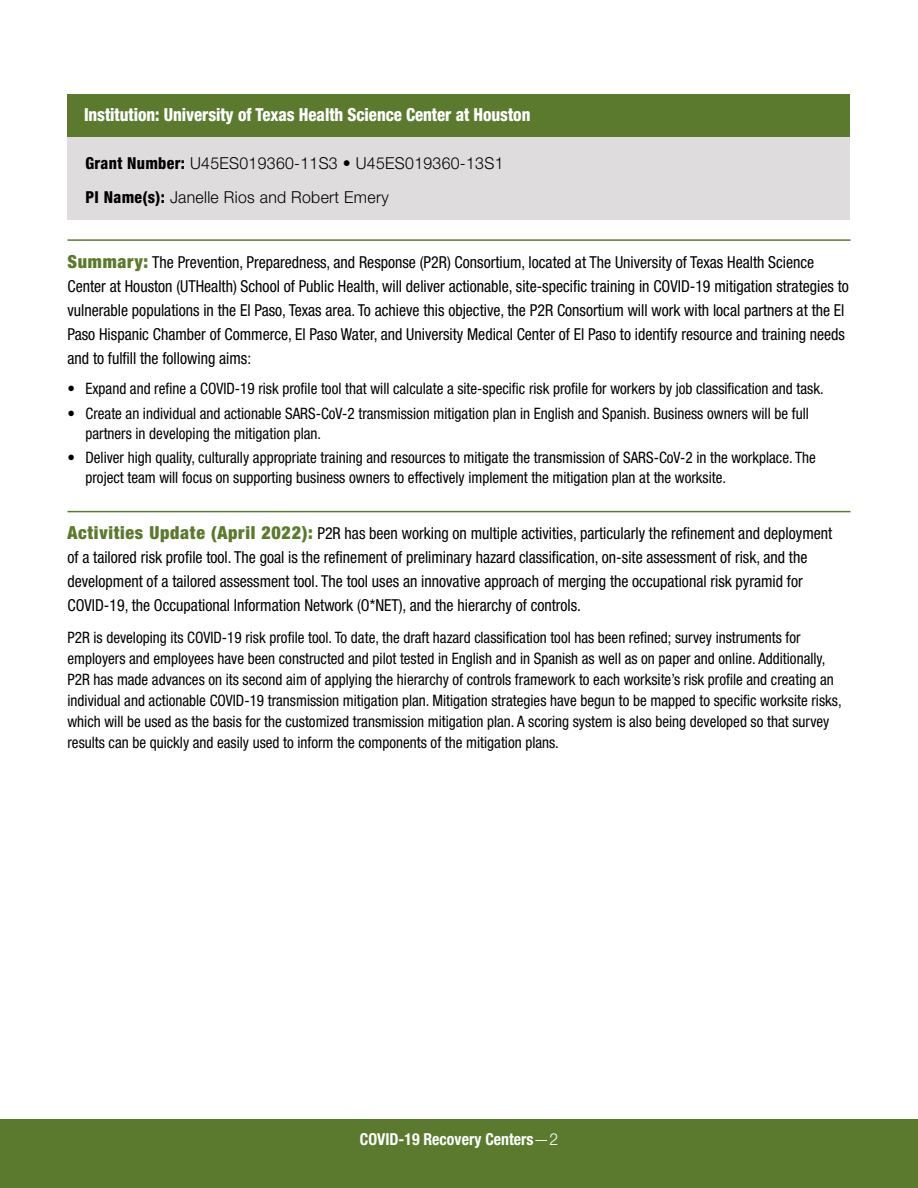
<style>
.page{position:relative;width:918px;height:1188px;background:#fff}
.page>*{position:absolute;margin:0;border:0;box-sizing:border-box;transform-origin:0 0}
.t1{font:800 condensed 18px "Helvetica Neue LT Std";letter-spacing:-.005em;color:#fff;scale:.94 1}
.Body_Colon{font:condensed 16.5px/24px "Helvetica Neue LT Std";color:#000;scale:.96 1}
.t2{font:300 16.5px "Helvetica Neue LT Std";letter-spacing:.02em;color:#000;scale:.96 1}
.t3{font:700 condensed 16.5px "Helvetica Neue LT Std";color:#fff;scale:.96 1}
.Table_Body{font:condensed 15.75px/21px "Helvetica Neue LT Std";color:#000;scale:.96 1}
.Table_Body_Bullets{font:condensed 15.75px/19.5px "Helvetica Neue LT Std";color:#000;scale:.96 1}
.s1{font-weight:800;font-stretch:condensed}
.s2{font-weight:900;font-size:18px;color:#5c7a2e}
.s3{font-weight:300;font-stretch:normal}
</style>
<div class="page">
<div style="left:0;top:1119px;width:918px;height:69px;background:#5c7a2e"></div>
<div style="left:68px;top:94px;width:782px;height:43px;background:#5c7a2e"></div>
<div style="left:68px;top:137px;width:782px;height:48px;background:#dedcdd"></div>
<div style="left:68px;top:171px;width:782px;height:49px;background:#dedcdd"></div>
<hr style="left:68px;top:239px;width:782px;height:2px;background:#5c7a2e">
<hr style="left:68px;top:511px;width:782px;height:1px;background:#5c7a2e">
<h3 class="t1" style="left:84px;top:103px;width:476px">Institution: University of Texas Health Science Center at Houston</h3>
<p class="t2" style="left:86px;top:153px;width:437px"><span class="s1">Grant Number:</span> U45ES019360-11S3 • U45ES019360-13S1</p>
<p class="t2" style="left:86px;top:187px;width:317px"><span class="s1">PI Name(s):</span> Janelle Rios and Robert Emery</p>
<p class="Body_Colon" style="left:68px;top:250px;width:816px"><span class="s2">Summary:</span> The Prevention, Preparedness, and Response (P2R) Consortium, located at The University of Texas Health Science Center at Houston (UTHealth) School of Public Health, will deliver actionable, site-specific training in COVID-19 mitigation strategies to vulnerable populations in the El Paso, Texas area. To achieve this objective, the P2R Consortium will work with local partners at the El Paso Hispanic Chamber of Commerce, El Paso Water, and University Medical Center of El Paso to identify resource and training needs and to fulfill the following aims:</p>
<p class="Table_Body_Bullets" style="left:68px;top:379px;width:789px">• Expand and refine a COVID-19 risk profile tool that will calculate a site-specific risk profile for workers by job classification and task.</p>
<p class="Table_Body_Bullets" style="left:86px;top:404px;width:755px;text-indent:-18px">• Create an individual and actionable SARS-CoV-2 transmission mitigation plan in English and Spanish. Business owners will be full partners in developing the mitigation plan.</p>
<p class="Table_Body_Bullets" style="left:86px;top:448px;width:762px;text-indent:-18px">• Deliver high quality, culturally appropriate training and resources to mitigate the transmission of SARS-CoV-2 in the workplace. The project team will focus on supporting business owners to effectively implement the mitigation plan at the worksite.</p>
<p class="Body_Colon" style="left:68px;top:521px;width:798px"><span class="s2">Activities Update (April 2022):</span> P2R has been working on multiple activities, particularly the refinement and deployment of a tailored risk profile tool. The goal is the refinement of preliminary hazard classification, on-site assessment of risk, and the development of a tailored assessment tool. The tool uses an innovative approach of merging the occupational risk pyramid for COVID-19, the Occupational Information Network (O*NET), and the hierarchy of controls.</p>
<p class="Table_Body" style="left:68px;top:627px;width:808px">P2R is developing its COVID-19 risk profile tool. To date, the draft hazard classification tool has been refined; survey instruments for employers and employees have been constructed and pilot tested in English and in Spanish as well as on paper and online. Additionally, P2R has made advances on its second aim of applying the hierarchy of controls framework to each worksite’s risk profile and creating an individual and actionable COVID-19 transmission mitigation plan. Mitigation strategies have begun to be mapped to specific worksite risks, which will be used as the basis for the customized transmission mitigation plan. A scoring system is also being developed so that survey results can be quickly and easily used to inform the components of the mitigation plans.</p>
<p class="t3" style="left:360px;top:1129px;width:208px">COVID-19 Recovery Centers<span class="s3">—2</span></p>
</div>
